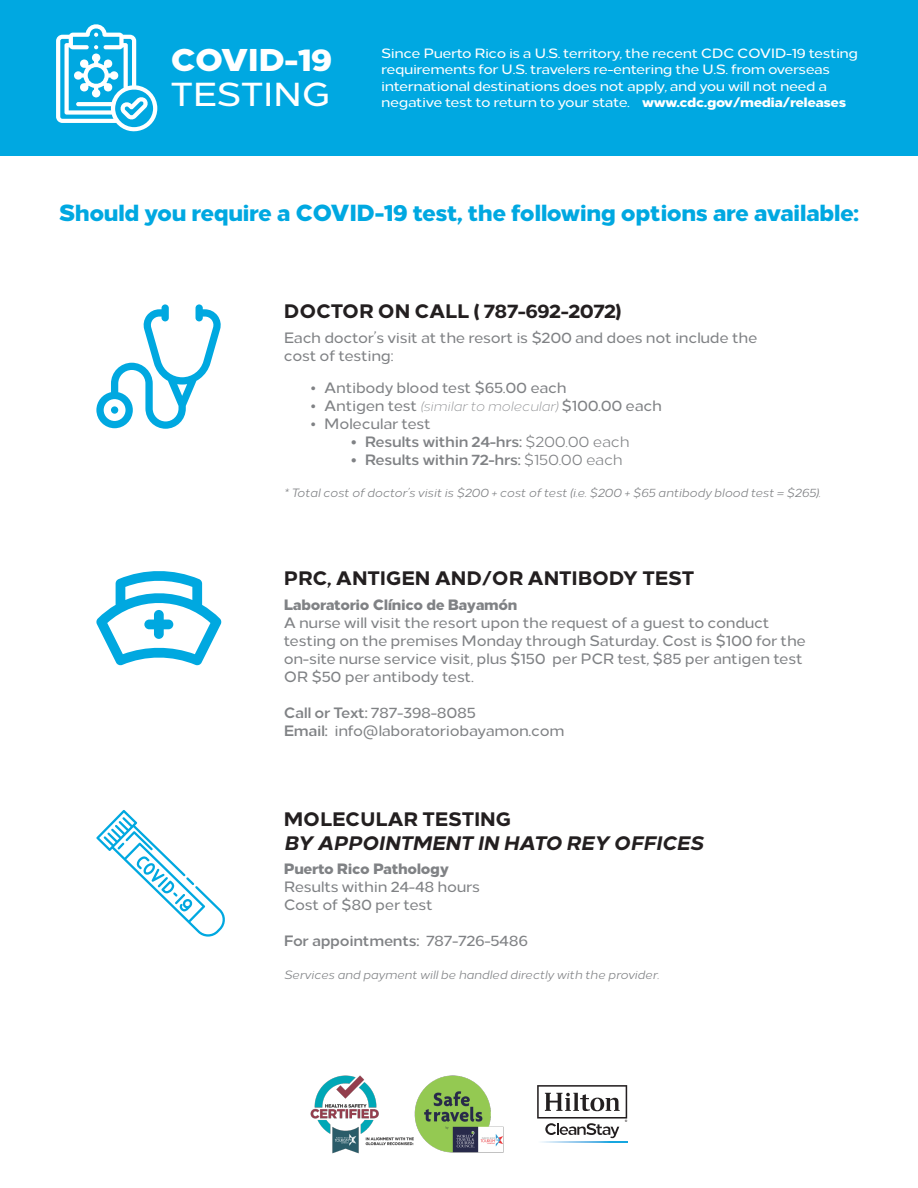
<style>
.page{position:relative;width:918px;height:1188px;background:#fff}
.page>*{position:absolute;margin:0;border:0;box-sizing:border-box;transform-origin:0 0}
.t1{font:500 33.3px "Loew";letter-spacing:-.02em;color:#fff;scale:1.07 1}
.t2{font:800 31.5px "Loew";letter-spacing:-.02em;color:#fff;scale:1.07 1}
.t3{font:800 23.25px "Loew";letter-spacing:-.02em;color:#00a8e1}
.t4{font:800 19.5px "Loew";letter-spacing:-.01em;color:#231f20}
.t5{font:italic 800 19.5px/23.4px "Loew Two Zero";letter-spacing:-.01em;color:#231f20}
.t6{font:500 15px/18px "Loew";letter-spacing:-.02em;color:#808285}
.t7{font:700 15px "Loew";letter-spacing:-.02em;color:#808285}
.t8{font:800 15px "Loew";letter-spacing:-.02em;color:#808285}
.t9{font:500 13.5px/16.2px "Loew";letter-spacing:-.03em;color:#fff;scale:1.07 1}
.t10{font:italic 12px "Loew Two Zero";letter-spacing:-.02em;color:#808285}
.s1{font-weight:800}
.s2{font-family:"Loew Two Zero";font-weight:300;font-style:italic;font-size:13.5px}
.s3{font-weight:400}
.s4{font-weight:700}
.s5{font-family:"Loew";font-style:normal}
.s6{font-weight:500}
</style>
<div class="page">
<div style="left:0;top:0;width:918px;height:156px;background:#00a8e1"></div>
<svg style="left:541px;top:1141px;width:86px;height:2px"></svg>
<svg style="left:537px;top:1085px;width:90px;height:53px"></svg>
<img style="left:310px;top:1075px;width:194px;height:79px">
<svg style="left:56px;top:24px;width:101px;height:108px"></svg>
<svg style="left:96px;top:304px;width:125px;height:125px"></svg>
<div style="left:111px;top:406px;width:7px;height:8px;background:#00a8e0;border-radius:50%"></div>
<svg style="left:96px;top:571px;width:126px;height:95px"></svg>
<svg style="left:96px;top:810px;width:129px;height:127px"></svg>
<p class="t2" style="left:170px;top:33px;width:153px">COVID-19</p>
<p class="t1" style="left:170px;top:68px;width:152px">TESTING</p>
<p class="t9" style="left:381px;top:44px;width:447px">Since Puerto Rico is a U.S. territory, the recent CDC COVID-19 testing requirements for U.S. travelers re-entering the U.S. from overseas international destinations does not apply, and you will not need a negative test to return to your state. <span class="s1">www.cdc.gov/media/releases</span></p>
<p class="t3" style="left:59px;top:193px;width:802px">Should you require a COVID-19 test, the following options are available:</p>
<p class="t4" style="left:284px;top:295px;width:339px">DOCTOR ON CALL ( 787-692-2072)</p>
<p class="t6" style="left:284px;top:327px;width:475px">Each doctor’s visit at the resort is $200 and does not include the cost of testing:</p>
<p class="t6" style="left:311px;top:377px;width:258px">• Antibody blood test $65.00 each</p>
<p class="t6" style="left:311px;top:395px;width:353px">• Antigen test <span class="s2">(similar to molecular)</span> $100.00 each</p>
<p class="t6" style="left:311px;top:413px;width:122px">• Molecular test</p>
<p class="t7" style="left:351px;top:429px;width:280px">• Results within 24-hrs: <span class="s3">$200.00 each</span></p>
<p class="t7" style="left:351px;top:447px;width:273px">• Results within 72-hrs: <span class="s3">$150.00 each</span></p>
<p class="t10" style="left:284px;top:483px;width:538px">* Total cost of doctor’s visit is $200 + cost of test (i.e. $200 + $65 antibody blood test = $265).</p>
<p class="t4" style="left:284px;top:562px;width:412px">PRC, ANTIGEN AND/OR ANTIBODY TEST</p>
<p class="t8" style="left:284px;top:592px;width:235px">Laboratorio Clínico de Bayamón</p>
<p class="t6" style="left:284px;top:612px;width:524px">A nurse will visit the resort upon the request of a guest to conduct testing on the premises Monday through Saturday. Cost is $100 for the on-site nurse service visit, plus $150 per PCR test, $85 per antigen test OR $50 per antibody test.</p>
<p class="t6" style="left:284px;top:702px;width:194px"><span class="s4">Call or Text:</span> 787-398-8085</p>
<p class="t6" style="left:284px;top:720px;width:282px"><span class="s4">Email:</span> info@laboratoriobayamon.com</p>
<p class="t5" style="left:284px;top:806px;width:421px"><span class="s5">MOLECULAR TESTING<br></span>BY APPOINTMENT IN HATO REY OFFICES</p>
<p class="t8" style="left:284px;top:856px;width:167px">Puerto Rico Pathology</p>
<p class="t6" style="left:284px;top:877px;width:198px">Results within 24-48 hours</p>
<p class="t6" style="left:284px;top:895px;width:151px">Cost of $80 per test</p>
<p class="t7" style="left:284px;top:929px;width:246px">For appointments: <span class="s6">787-726-5486</span></p>
<p class="t10" style="left:284px;top:965px;width:377px">Services and payment will be handled directly with the provider.</p>
</div>
